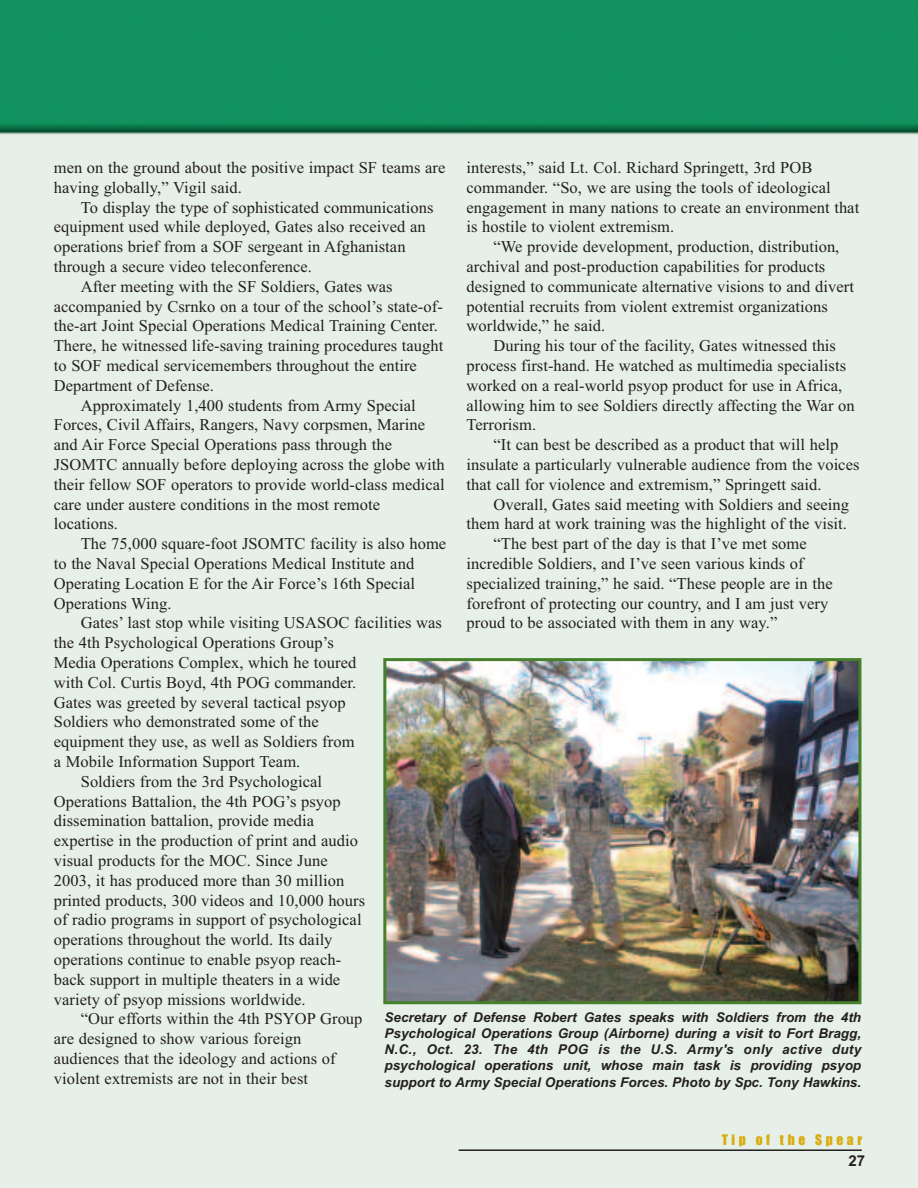
<style>
.page{position:relative;width:918px;height:1188px;background:#fff}
.page>*{position:absolute;margin:0;border:0;box-sizing:border-box;transform-origin:0 0}
.t1{font:16.5px/19.8px "Times New Roman";letter-spacing:.005em;color:#231f20}
.t2{font:700 15px "Arial";color:#231f20}
.t3{font:italic 700 13.5px/16.2px "Arial";color:#231f20;text-align:justify}
.t4{font:13.5px "Impact";letter-spacing:.27em;color:#d9ac0c}
</style>
<div class="page">
<img style="left:0;top:0;width:918px;height:1188px">
<img style="left:387px;top:662px;width:470px;height:338px">
<div style="left:383px;top:658px;width:478px;height:346px;border:3px solid #45802a"></div>
<hr style="left:459px;top:1149px;width:403px;height:2px;background:#231f20">
<p class="t1" style="left:54px;top:157px;width:393px">men on the ground about the positive impact SF teams are having globally,” Vigil said.</p>
<p class="t1" style="left:81px;top:197px;width:354px">To display the type of sophisticated communications</p>
<p class="t1" style="left:54px;top:217px;width:373px">equipment used while deployed, Gates also received an</p>
<p class="t1" style="left:54px;top:237px;width:353px">operations brief from a SOF sergeant in Afghanistan</p>
<p class="t1" style="left:54px;top:256px;width:260px">through a secure video teleconference.</p>
<p class="t1" style="left:81px;top:276px;width:313px">After meeting with the SF Soldiers, Gates was</p>
<p class="t1" style="left:54px;top:296px;width:391px">accompanied by Csrnko on a tour of the school’s state-of-</p>
<p class="t1" style="left:54px;top:316px;width:386px">the-art Joint Special Operations Medical Training Center.</p>
<p class="t1" style="left:54px;top:336px;width:391px">There, he witnessed life-saving training procedures taught</p>
<p class="t1" style="left:54px;top:355px;width:365px">to SOF medical servicemembers throughout the entire</p>
<p class="t1" style="left:54px;top:375px;width:162px">Department of Defense.</p>
<p class="t1" style="left:81px;top:395px;width:336px">Approximately 1,400 students from Army Special</p>
<p class="t1" style="left:54px;top:415px;width:373px">Forces, Civil Affairs, Rangers, Navy corpsmen, Marine</p>
<p class="t1" style="left:54px;top:435px;width:340px">and Air Force Special Operations pass through the</p>
<p class="t1" style="left:54px;top:454px;width:392px">JSOMTC annually before deploying across the globe with</p>
<p class="t1" style="left:54px;top:474px;width:393px">their fellow SOF operators to provide world-class medical</p>
<p class="t1" style="left:54px;top:494px;width:328px">care under austere conditions in the most remote</p>
<p class="t1" style="left:54px;top:514px;width:66px">locations.</p>
<p class="t1" style="left:81px;top:534px;width:367px">The 75,000 square-foot JSOMTC facility is also home</p>
<p class="t1" style="left:54px;top:553px;width:362px">to the Naval Special Operations Medical Institute and</p>
<p class="t1" style="left:54px;top:573px;width:363px">Operating Location E for the Air Force’s 16th Special</p>
<p class="t1" style="left:54px;top:593px;width:119px">Operations Wing.</p>
<p class="t1" style="left:81px;top:613px;width:363px">Gates’ last stop while visiting USASOC facilities was</p>
<p class="t1" style="left:54px;top:633px;width:282px">the 4th Psychological Operations Group’s</p>
<p class="t1" style="left:54px;top:652px;width:304px">Media Operations Complex, which he toured</p>
<p class="t1" style="left:54px;top:672px;width:304px">with Col. Curtis Boyd, 4th POG commander.</p>
<p class="t1" style="left:54px;top:692px;width:294px">Gates was greeted by several tactical psyop</p>
<p class="t1" style="left:54px;top:712px;width:267px">Soldiers who demonstrated some of the</p>
<p class="t1" style="left:54px;top:732px;width:302px">equipment they use, as well as Soldiers from</p>
<p class="t1" style="left:54px;top:751px;width:248px">a Mobile Information Support Team.</p>
<p class="t1" style="left:81px;top:771px;width:243px">Soldiers from the 3rd Psychological</p>
<p class="t1" style="left:54px;top:791px;width:289px">Operations Battalion, the 4th POG’s psyop</p>
<p class="t1" style="left:54px;top:811px;width:262px">dissemination battalion, provide media</p>
<p class="t1" style="left:54px;top:831px;width:306px">expertise in the production of print and audio</p>
<p class="t1" style="left:54px;top:850px;width:275px">visual products for the MOC. Since June</p>
<p class="t1" style="left:54px;top:870px;width:292px">2003, it has produced more than 30 million</p>
<p class="t1" style="left:54px;top:890px;width:313px">printed products, 300 videos and 10,000 hours</p>
<p class="t1" style="left:54px;top:910px;width:309px">of radio programs in support of psychological</p>
<p class="t1" style="left:54px;top:930px;width:280px">operations throughout the world. Its daily</p>
<p class="t1" style="left:54px;top:949px;width:289px">operations continue to enable psyop reach-</p>
<p class="t1" style="left:54px;top:969px;width:288px">back support in multiple theaters in a wide</p>
<p class="t1" style="left:54px;top:989px;width:253px">variety of psyop missions worldwide.</p>
<p class="t1" style="left:81px;top:1009px;width:283px">“Our efforts within the 4th PSYOP Group</p>
<p class="t1" style="left:54px;top:1029px;width:249px">are designed to show various foreign</p>
<p class="t1" style="left:54px;top:1048px;width:283px">audiences that the ideology and actions of</p>
<p class="t1" style="left:54px;top:1068px;width:256px">violent extremists are not in their best</p>
<p class="t1" style="left:467px;top:157px;width:394px">interests,” said Lt. Col. Richard Springett, 3rd POB commander. “So, we are using the tools of ideological engagement in many nations to create an environment that is hostile to violent extremism.</p>
<p class="t1" style="left:467px;top:237px;width:389px;text-indent:27px">“We provide development, production, distribution, archival and post-production capabilities for products designed to communicate alternative visions to and divert potential recruits from violent extremist organizations worldwide,” he said.</p>
<p class="t1" style="left:467px;top:336px;width:390px;text-indent:27px">During his tour of the facility, Gates witnessed this process first-hand. He watched as multimedia specialists worked on a real-world psyop product for use in Africa, allowing him to see Soldiers directly affecting the War on Terrorism.</p>
<p class="t1" style="left:467px;top:435px;width:394px;text-indent:27px">“It can best be described as a product that will help insulate a particularly vulnerable audience from the voices that call for violence and extremism,” Springett said.</p>
<p class="t1" style="left:494px;top:494px;width:357px">Overall, Gates said meeting with Soldiers and seeing</p>
<p class="t1" style="left:467px;top:514px;width:382px">them hard at work training was the highlight of the visit.</p>
<p class="t1" style="left:494px;top:534px;width:315px">“The best part of the day is that I’ve met some</p>
<p class="t1" style="left:467px;top:553px;width:339px">incredible Soldiers, and I’ve seen various kinds of</p>
<p class="t1" style="left:467px;top:573px;width:368px">specialized training,” he said. “These people are in the</p>
<p class="t1" style="left:467px;top:593px;width:363px">forefront of protecting our country, and I am just very</p>
<p class="t1" style="left:467px;top:613px;width:312px">proud to be associated with them in any way.”</p>
<p class="t3" style="left:385px;top:1009px;width:478px">Secretary of Defense Robert Gates speaks with Soldiers from the 4th Psychological Operations Group (Airborne) during a visit to Fort Bragg, N.C., Oct. 23. The 4th POG is the U.S. Army's only active duty psychological operations unit, whose main task is providing psyop support to Army Special Operations Forces. Photo by Spc. Tony Hawkins.</p>
<p class="t4" style="left:722px;top:1133px;width:142px">Tip of the Spear</p>
<p class="t2" style="left:848px;top:1152px;width:18px">27</p>
</div>
